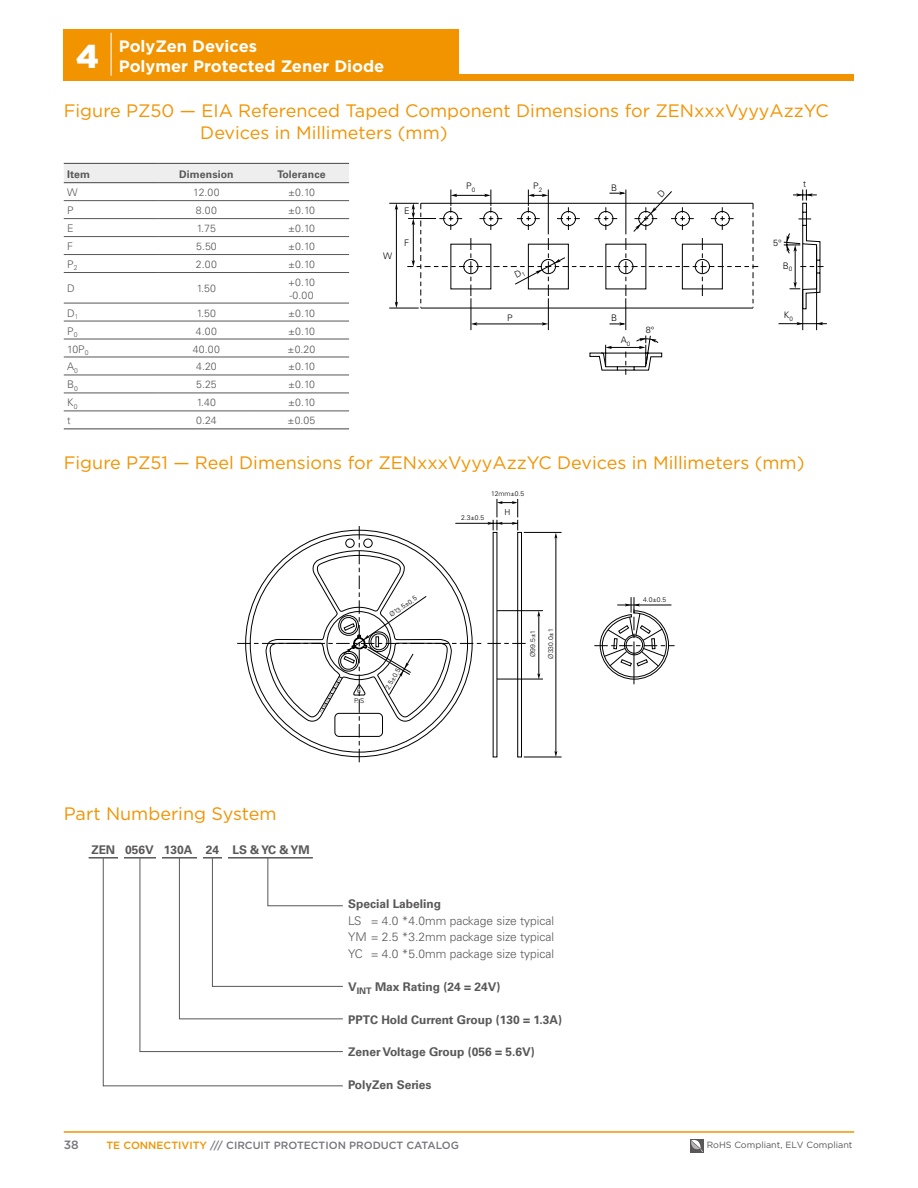
<style>
.page{position:relative;width:918px;height:1188px;background:#fff}
.page>*{position:absolute;margin:0;border:0;box-sizing:border-box;transform-origin:0 0}
.t1{font:18px/21.6px "Gotham";color:#f29300}
.t2{font:700 16.5px/19.8px "Gotham";color:#fff}
.t3{font:700 12px "Univers";color:#595757}
.t4{font:300 12px/16.5px "Univers";color:#595757;text-align:justify}
.t5{font:500 12px "Gotham";color:#75757c}
.t6{font:300 10.5px/12.6px "Univers";letter-spacing:.01em;color:#595757}
.t7{font:500 10.5px "Gotham";color:#75757c}
.t8{font:700 10.5px "Univers";letter-spacing:.01em;color:#595757}
.t9{font:9px "Gotham";color:#595757}
.t10{font:300 9px "Univers";color:#000}
.t11{font:300 8.25px "Univers";color:#000}
.t12{font:300 6.75px "Univers";color:#000}
.s1{color:#f29300}
</style>
<div class="page">
<div style="left:64px;top:75px;width:790px;height:6px;background:#f29300"></div>
<div style="left:64px;top:30px;width:395px;height:51px;background:#f29300"></div>
<hr style="left:111px;top:33px;width:1px;height:43px;background:#fff">
<hr style="left:64px;top:1131px;width:790px;height:2px;background:#f29300">
<svg style="left:703px;top:1139px;width:1px;height:14px"></svg>
<div style="left:690px;top:1139px;width:13px;height:14px;background:#595757"></div>
<svg style="left:691px;top:1140px;width:12px;height:13px"></svg>
<hr style="left:89px;top:857px;width:224px;height:2px;background:#595757">
<svg style="left:103px;top:857px;width:240px;height:230px"></svg>
<div style="left:64px;top:164px;width:285px;height:18px;background:#eeeeef"></div>
<hr style="left:64px;top:200px;width:95px;height:1px;background:#595757">
<hr style="left:159px;top:200px;width:95px;height:1px;background:#595757">
<hr style="left:254px;top:200px;width:95px;height:1px;background:#595757">
<hr style="left:64px;top:218px;width:95px;height:1px;background:#595757">
<hr style="left:159px;top:218px;width:95px;height:1px;background:#595757">
<hr style="left:254px;top:218px;width:95px;height:1px;background:#595757">
<hr style="left:64px;top:236px;width:95px;height:1px;background:#595757">
<hr style="left:159px;top:236px;width:95px;height:1px;background:#595757">
<hr style="left:254px;top:236px;width:95px;height:1px;background:#595757">
<hr style="left:64px;top:254px;width:95px;height:1px;background:#595757">
<hr style="left:159px;top:254px;width:95px;height:1px;background:#595757">
<hr style="left:254px;top:254px;width:95px;height:1px;background:#595757">
<hr style="left:64px;top:272px;width:95px;height:1px;background:#595757">
<hr style="left:159px;top:272px;width:95px;height:1px;background:#595757">
<hr style="left:254px;top:272px;width:95px;height:1px;background:#595757">
<hr style="left:64px;top:303px;width:95px;height:1px;background:#595757">
<hr style="left:159px;top:303px;width:95px;height:1px;background:#595757">
<hr style="left:254px;top:303px;width:95px;height:1px;background:#595757">
<hr style="left:64px;top:321px;width:95px;height:1px;background:#595757">
<hr style="left:159px;top:321px;width:95px;height:1px;background:#595757">
<hr style="left:254px;top:321px;width:95px;height:1px;background:#595757">
<hr style="left:64px;top:339px;width:95px;height:1px;background:#595757">
<hr style="left:159px;top:339px;width:95px;height:1px;background:#595757">
<hr style="left:254px;top:339px;width:95px;height:1px;background:#595757">
<hr style="left:64px;top:357px;width:95px;height:1px;background:#595757">
<hr style="left:159px;top:357px;width:95px;height:1px;background:#595757">
<hr style="left:254px;top:357px;width:95px;height:1px;background:#595757">
<hr style="left:64px;top:375px;width:95px;height:1px;background:#595757">
<hr style="left:159px;top:375px;width:95px;height:1px;background:#595757">
<hr style="left:254px;top:375px;width:95px;height:1px;background:#595757">
<hr style="left:64px;top:393px;width:95px;height:1px;background:#595757">
<hr style="left:159px;top:393px;width:95px;height:1px;background:#595757">
<hr style="left:254px;top:393px;width:95px;height:1px;background:#595757">
<hr style="left:64px;top:411px;width:95px;height:1px;background:#595757">
<hr style="left:159px;top:411px;width:95px;height:1px;background:#595757">
<hr style="left:254px;top:411px;width:95px;height:1px;background:#595757">
<hr style="left:64px;top:163px;width:95px;height:1px;background:#595757">
<hr style="left:159px;top:163px;width:95px;height:1px;background:#595757">
<hr style="left:254px;top:163px;width:95px;height:1px;background:#595757">
<hr style="left:64px;top:182px;width:95px;height:1px;background:#595757">
<hr style="left:159px;top:182px;width:95px;height:1px;background:#595757">
<hr style="left:254px;top:182px;width:95px;height:1px;background:#595757">
<hr style="left:64px;top:428px;width:95px;height:1px;background:#595757">
<hr style="left:159px;top:428px;width:95px;height:1px;background:#595757">
<hr style="left:254px;top:428px;width:95px;height:1px;background:#595757">
<hr style="left:389px;top:203px;width:30px;height:1px;background:#000">
<hr style="left:389px;top:308px;width:30px;height:1px;background:#000">
<hr style="left:396px;top:208px;width:1px;height:96px;background:#000">
<svg style="left:395px;top:203px;width:3px;height:7px"></svg>
<svg style="left:395px;top:302px;width:3px;height:6px"></svg>
<hr style="left:524px;top:532px;width:38px;height:1px;background:#000">
<hr style="left:524px;top:757px;width:38px;height:1px;background:#000">
<hr style="left:497px;top:679px;width:46px;height:1px;background:#000">
<hr style="left:497px;top:610px;width:46px;height:1px;background:#000">
<hr style="left:556px;top:536px;width:1px;height:217px;background:#000">
<svg style="left:554px;top:751px;width:3px;height:6px"></svg>
<svg style="left:554px;top:533px;width:3px;height:6px"></svg>
<hr style="left:539px;top:614px;width:1px;height:62px;background:#000">
<svg style="left:537px;top:673px;width:3px;height:6px"></svg>
<svg style="left:537px;top:611px;width:3px;height:6px"></svg>
<svg style="left:594px;top:597px;width:81px;height:87px"></svg>
<svg style="left:407px;top:189px;width:420px;height:186px"></svg>
<svg style="left:237px;top:499px;width:289px;height:263px"></svg>
<p class="t2" style="left:76px;top:37px;width:310px;text-indent:43px">PolyZen Devices<br><sup>4</sup> Polymer Protected Zener Diode</p>
<p class="t1" style="left:200px;top:101px;width:630px;text-indent:-136px">Figure PZ50 — EIA Referenced Taped Component Dimensions for ZENxxxVyyyAzzYC<br>Devices in Millimeters (mm)</p>
<p class="t8" style="left:67px;top:170px;width:24px">Item</p>
<p class="t8" style="left:179px;top:170px;width:56px">Dimension</p>
<p class="t8" style="left:278px;top:170px;width:50px">Tolerance</p>
<p class="t6" style="left:67px;top:187px;width:12px">W</p>
<p class="t6" style="left:193px;top:187px;width:28px">12.00</p>
<p class="t6" style="left:288px;top:187px;width:28px">±0.10</p>
<p class="t6" style="left:67px;top:205px;width:8px">P</p>
<p class="t6" style="left:196px;top:205px;width:22px">8.00</p>
<p class="t6" style="left:288px;top:205px;width:28px">±0.10</p>
<p class="t6" style="left:67px;top:223px;width:8px">E</p>
<p class="t6" style="left:197px;top:223px;width:21px">1.75</p>
<p class="t6" style="left:288px;top:223px;width:28px">±0.10</p>
<p class="t6" style="left:67px;top:241px;width:7px">F</p>
<p class="t6" style="left:196px;top:241px;width:22px">5.50</p>
<p class="t6" style="left:288px;top:241px;width:28px">±0.10</p>
<p class="t6" style="left:67px;top:259px;width:12px">P<sub>2</sub></p>
<p class="t6" style="left:196px;top:259px;width:22px">2.00</p>
<p class="t6" style="left:288px;top:259px;width:28px">±0.10</p>
<p class="t6" style="left:67px;top:283px;width:9px">D</p>
<p class="t6" style="left:197px;top:283px;width:21px">1.50</p>
<p class="t6" style="left:288px;top:277px;width:28px">+0.10 -0.00</p>
<p class="t6" style="left:67px;top:307px;width:13px">D<sub>1</sub></p>
<p class="t6" style="left:197px;top:307px;width:21px">1.50</p>
<p class="t6" style="left:288px;top:307px;width:28px">±0.10</p>
<p class="t6" style="left:67px;top:325px;width:12px">P<sub>0</sub></p>
<p class="t6" style="left:196px;top:325px;width:22px">4.00</p>
<p class="t6" style="left:288px;top:325px;width:28px">±0.10</p>
<p class="t6" style="left:67px;top:343px;width:23px">10P<sub>0</sub></p>
<p class="t6" style="left:193px;top:343px;width:28px">40.00</p>
<p class="t6" style="left:288px;top:343px;width:29px">±0.20</p>
<p class="t6" style="left:67px;top:361px;width:12px">A<sub>0</sub></p>
<p class="t6" style="left:196px;top:361px;width:22px">4.20</p>
<p class="t6" style="left:288px;top:361px;width:28px">±0.10</p>
<p class="t6" style="left:67px;top:379px;width:12px">B<sub>0</sub></p>
<p class="t6" style="left:196px;top:379px;width:22px">5.25</p>
<p class="t6" style="left:288px;top:379px;width:28px">±0.10</p>
<p class="t6" style="left:67px;top:397px;width:12px">K<sub>0</sub></p>
<p class="t6" style="left:197px;top:397px;width:21px">1.40</p>
<p class="t6" style="left:288px;top:397px;width:28px">±0.10</p>
<p class="t6" style="left:67px;top:415px;width:5px">t</p>
<p class="t6" style="left:196px;top:415px;width:22px">0.24</p>
<p class="t6" style="left:288px;top:415px;width:29px">±0.05</p>
<p class="t10" style="left:383px;top:251px;width:10px">W</p>
<p class="t10" style="left:404px;top:206px;width:7px">E</p>
<p class="t10" style="left:404px;top:237px;width:7px">F</p>
<p class="t10" style="left:466px;top:181px;width:11px">P<sub>0</sub></p>
<p class="t10" style="left:533px;top:181px;width:11px">P<sub>2</sub></p>
<p class="t10" style="left:507px;top:313px;width:7px">P</p>
<p class="t10" style="left:611px;top:182px;width:8px">B</p>
<p class="t10" style="left:611px;top:313px;width:8px">B</p>
<p class="t10" style="left:621px;top:335px;width:11px">A<sub>0</sub></p>
<p class="t10" style="left:646px;top:325px;width:10px">8°</p>
<p class="t10" style="left:803px;top:179px;width:4px">t</p>
<p class="t10" style="left:773px;top:238px;width:10px">5°</p>
<p class="t10" style="left:783px;top:260px;width:11px">B<sub>0</sub></p>
<p class="t10" style="left:784px;top:310px;width:11px">K<sub>0</sub></p>
<p class="t1" style="left:64px;top:453px;width:742px">Figure PZ51 — Reel Dimensions for ZENxxxVyyyAzzYC Devices in Millimeters (mm)</p>
<p class="t12" style="left:357px;top:687px;width:5px">6</p>
<p class="t12" style="left:354px;top:697px;width:12px">P. S</p>
<p class="t12" style="left:388px;top:612px;width:33px;rotate:-35deg">Ø13.5±0.5</p>
<p class="t12" style="left:384px;top:687px;width:25px;rotate:-60deg">2.5±0.5</p>
<p class="t12" style="left:461px;top:514px;width:25px">2.3±0.5</p>
<p class="t12" style="left:491px;top:490px;width:35px">12mm±0.5</p>
<p class="t11" style="left:505px;top:507px;width:7px">H</p>
<p class="t12" style="left:529px;top:657px;width:28px;rotate:-90deg">Ø99.5±1</p>
<p class="t12" style="left:547px;top:659px;width:32px;rotate:-90deg">Ø330.0±1</p>
<p class="t1" style="left:64px;top:804px;width:214px">Part Numbering System</p>
<p class="t3" style="left:91px;top:845px;width:220px">ZEN 056V 130A 24 LS &amp; YC &amp; YM</p>
<p class="t3" style="left:348px;top:899px;width:95px">Special Labeling</p>
<p class="t4" style="left:348px;top:913px;width:208px">LS = 4.0 *4.0mm package size typical YM = 2.5 *3.2mm package size typical YC = 4.0 *5.0mm package size typical</p>
<p class="t3" style="left:348px;top:982px;width:154px">V<sub>INT</sub> Max Rating (24 = 24V)</p>
<p class="t3" style="left:348px;top:1014px;width:215px">PPTC Hold Current Group (130 = 1.3A)</p>
<p class="t3" style="left:348px;top:1047px;width:188px">Zener Voltage Group (056 = 5.6V)</p>
<p class="t3" style="left:348px;top:1080px;width:85px">PolyZen Series</p>
<p class="t12" style="left:643px;top:596px;width:25px">4.0±0.5</p>
<p class="t5" style="left:64px;top:1138px;width:16px">38</p>
<p class="t7" style="left:107px;top:1141px;width:354px"><span class="s1">TE CONNECTIVITY</span> /// CIRCUIT PROTECTION PRODUCT CATALOG</p>
<p class="t9" style="left:707px;top:1142px;width:147px">RoHS Compliant, ELV Compliant</p>
</div>
